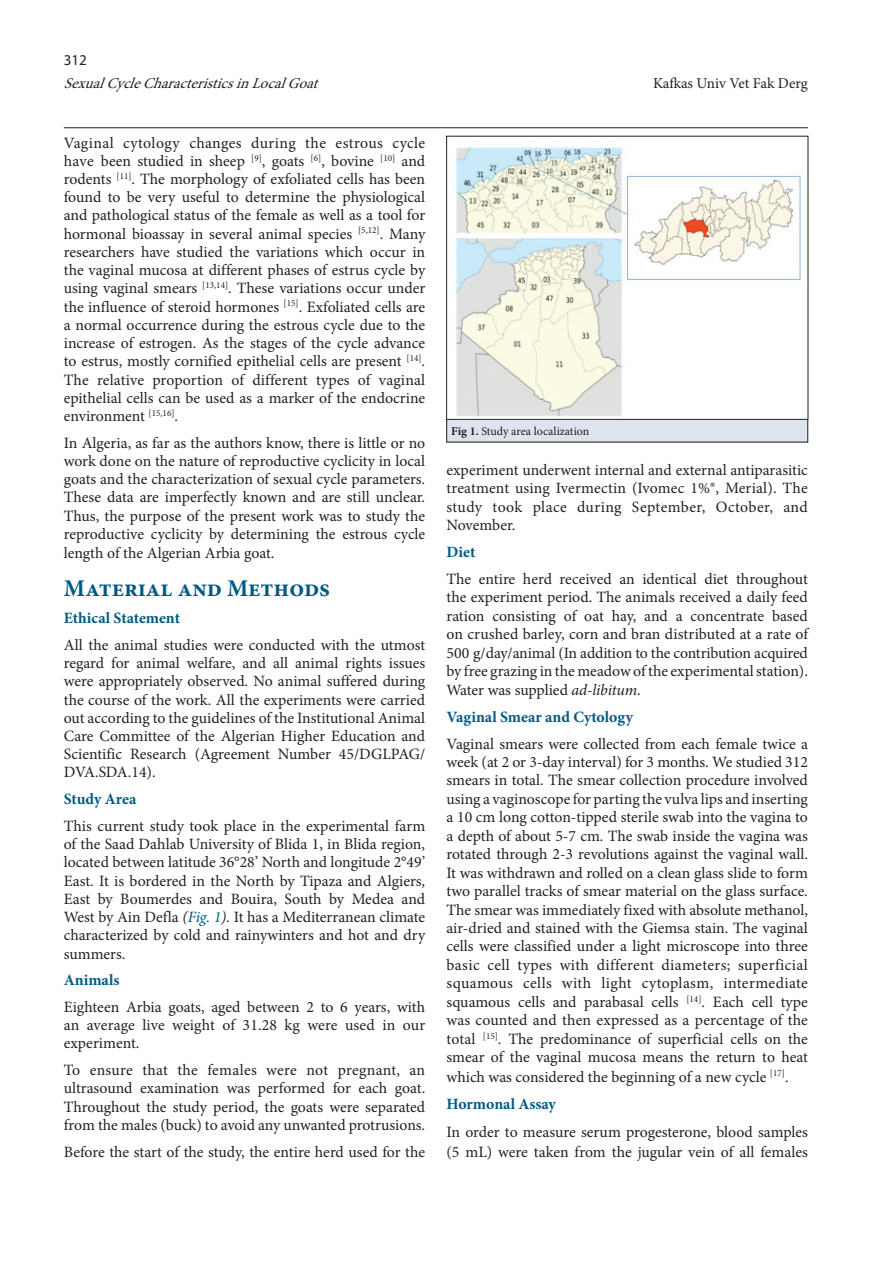
<style>
.page{position:relative;width:893px;height:1263px;background:#fff}
.page>*{position:absolute;margin:0;border:0;box-sizing:border-box;transform-origin:0 0}
.t1{font:700 24px "Minion Pro";color:#005984}
.t2{font:15.75px/18.5px "Minion Pro";color:#231f20;text-align:justify}
.t3{font:700 15.75px "Minion Pro";color:#005984}
.t4{font:italic 15px "Minion Pro";color:#231f20}
.t5{font:15px "Minion Pro";letter-spacing:-.005em;color:#231f20}
.t6{font:15px "Myriad Pro";color:#231f20}
.t7{font:12px "Minion Pro";color:#231f20}
.s1{font-style:italic}
.s2{font-style:italic;color:#005984}
.s3{font-weight:700}
</style>
<div class="page">
<hr style="left:64px;top:127px;width:744px;height:1px;background:#231f20">
<div style="left:447px;top:419px;width:361px;height:23px;background:#dee4ed"></div>
<div style="left:446px;top:419px;width:362px;height:23px;border:1px solid #231f20"></div>
<img style="left:456px;top:147px;width:346px;height:270px">
<p class="t6" style="left:64px;top:51px;width:25px">312</p>
<p class="t4" style="left:64px;top:74px;width:262px">SexualCycleCharacteristicsinLocalGoat</p>
<p class="t5" style="left:653px;top:74px;width:156px">Kafkas Univ Vet Fak Derg</p>
<p class="t2" style="left:64px;top:133px;width:363px">Vaginal cytology changes during the estrous cycle have been studied in sheep <sup>[9]</sup>, goats <sup>[6]</sup>, bovine <sup>[10]</sup> and rodents <sup>[11]</sup>. The morphology of exfoliated cells has been found to be very useful to determine the physiological and pathological status of the female as well as a tool for hormonal bioassay in several animal species <sup>[5,12]</sup>. Many researchers have studied the variations which occur in the vaginal mucosa at different phases of estrus cycle by using vaginal smears <sup>[13,14]</sup>. These variations occur under the influence of steroid hormones <sup>[15]</sup>. Exfoliated cells are a normal occurrence during the estrous cycle due to the increase of estrogen. As the stages of the cycle advance to estrus, mostly cornified epithelial cells are present <sup>[14]</sup>.<br>The relative proportion of different types of vaginal epithelial cells can be used as a marker of the endocrine environment <sup>[15,16]</sup>.</p>
<p class="t2" style="left:64px;top:434px;width:363px">In Algeria, as far as the authors know, there is little or no work done on the nature of reproductive cyclicity in local goats and the characterization of sexual cycle parameters.<br>These data are imperfectly known and are still unclear.<br>Thus, the purpose of the present work was to study the reproductive cyclicity by determining the estrous cycle length of the Algerian Arbia goat.</p>
<h1 class="t1" style="left:64px;top:571px;width:268px">Material and Methods</h1>
<p class="t3" style="left:64px;top:607px;width:118px">Ethical Statement</p>
<p class="t2" style="left:64px;top:636px;width:363px">All the animal studies were conducted with the utmost regard for animal welfare, and all animal rights issues were appropriately observed. No animal suffered during the course of the work. All the experiments were carried out according to the guidelines of the Institutional Animal Care Committee of the Algerian Higher Education and Scientific Research (Agreement Number 45/DGLPAG/ DVA.SDA.14).</p>
<p class="t3" style="left:64px;top:788px;width:74px">Study Area</p>
<p class="t2" style="left:64px;top:817px;width:363px">This current study took place in the experimental farm of the Saad Dahlab University of Blida 1, in Blida region, located between latitude 36°28’ North and longitude 2°49’ East. It is bordered in the North by Tipaza and Algiers, East by Boumerdes and Bouira, South by Medea and West by Ain Defla <span class="s1">(</span><span class="s2">Fig. 1</span><span class="s1">).</span> It has a Mediterranean climate characterized by cold and rainywinters and hot and dry summers.</p>
<p class="t3" style="left:64px;top:969px;width:57px">Animals</p>
<p class="t2" style="left:64px;top:998px;width:363px">Eighteen Arbia goats, aged between 2 to 6 years, with an average live weight of 31.28 kg were used in our experiment.</p>
<p class="t2" style="left:64px;top:1061px;width:363px">To ensure that the females were not pregnant, an ultrasound examination was performed for each goat.<br>Throughout the study period, the goats were separated from the males (buck) to avoid any unwanted protrusions.</p>
<p class="t2" style="left:64px;top:1142px;width:363px">Before the start of the study, the entire herd used for the</p>
<p class="t7" style="left:451px;top:423px;width:140px"><span class="s3">Fig 1.</span> Study area localization</p>
<p class="t2" style="left:446px;top:460px;width:363px">experiment underwent internal and external antiparasitic treatment using Ivermectin (Ivomec 1%®, Merial). The study took place during September, October, and November.</p>
<p class="t3" style="left:446px;top:541px;width:30px">Diet</p>
<p class="t2" style="left:446px;top:570px;width:363px">The entire herd received an identical diet throughout the experiment period. The animals received a daily feed ration consisting of oat hay, and a concentrate based on crushed barley, corn and bran distributed at a rate of 500 g/day/animal (In addition to the contribution acquired by free grazing in the meadow of the experimental station).<br>Water was supplied <span class="s1">ad-libitum</span>.</p>
<p class="t3" style="left:446px;top:705px;width:188px">Vaginal Smear and Cytology</p>
<p class="t2" style="left:446px;top:734px;width:363px">Vaginal smears were collected from each female twice a week (at 2 or 3-day interval) for 3 months. We studied 312 smears in total. The smear collection procedure involved using a vaginoscope for parting the vulva lips and inserting a 10 cm long cotton-tipped sterile swab into the vagina to a depth of about 5-7 cm. The swab inside the vagina was rotated through 2-3 revolutions against the vaginal wall.<br>It was withdrawn and rolled on a clean glass slide to form two parallel tracks of smear material on the glass surface.<br>The smear was immediately fixed with absolute methanol, air-dried and stained with the Giemsa stain. The vaginal cells were classified under a light microscope into three basic cell types with different diameters; superficial squamous cells with light cytoplasm, intermediate squamous cells and parabasal cells <sup>[14]</sup>. Each cell type was counted and then expressed as a percentage of the total <sup>[15]</sup>. The predominance of superficial cells on the smear of the vaginal mucosa means the return to heat which was considered the beginning of a new cycle <sup>[17]</sup>.</p>
<p class="t3" style="left:446px;top:1093px;width:111px">Hormonal Assay</p>
<p class="t2" style="left:446px;top:1123px;width:363px;line-height:19.4px">In order to measure serum progesterone, blood samples (5 mL) were taken from the jugular vein of all females</p>
</div>
